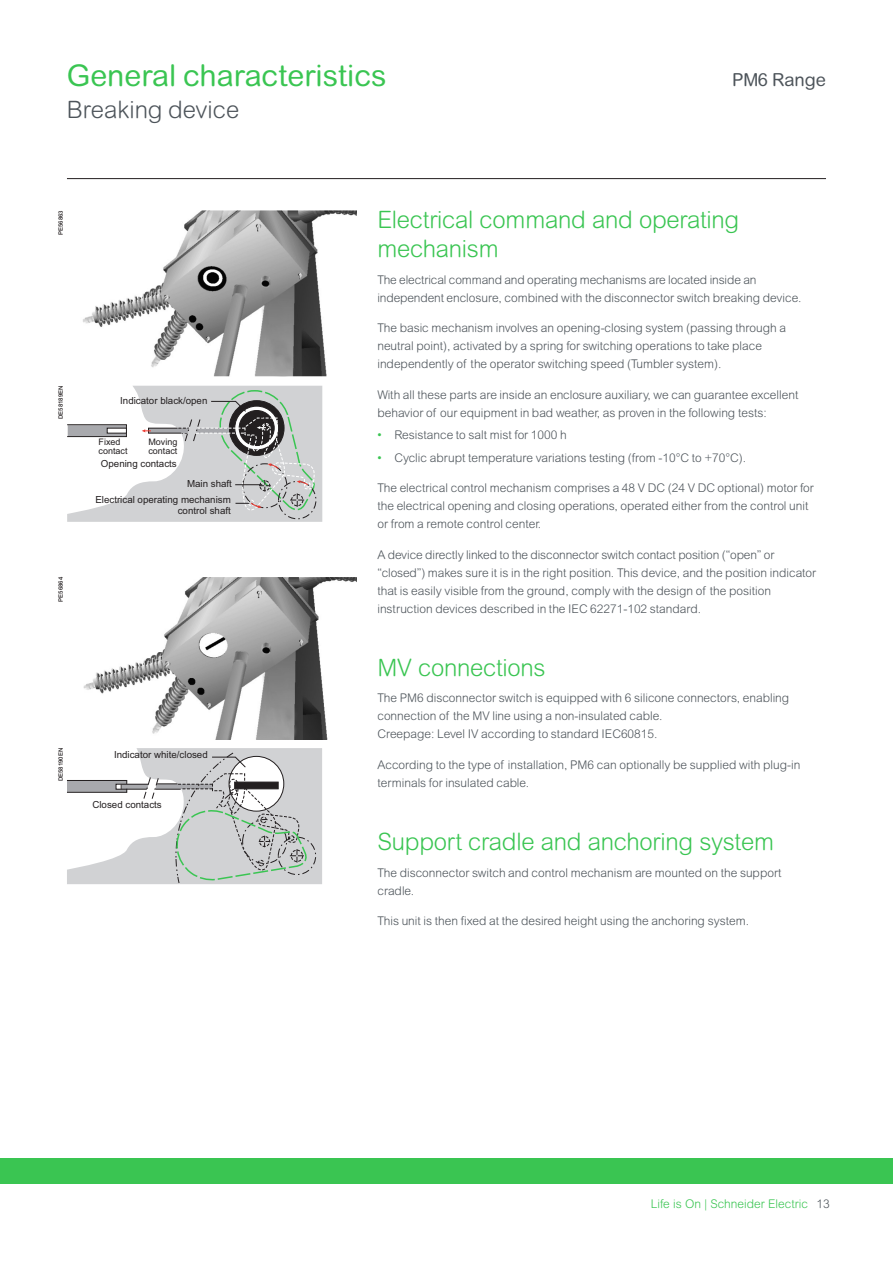
<style>
.page{position:relative;width:893px;height:1263px;background:#fff}
.page>*{position:absolute;margin:0;border:0;box-sizing:border-box;transform-origin:0 0}
.t1{font:30px "Arial Rounded MT Std";color:#3ac552}
.t2{font:300 24px/28.8px "Arial Rounded MT Std";letter-spacing:-.01em;color:#3ac552}
.t3{font:300 24px "Arial Rounded MT Std";color:#4d545a}
.t4{font:18px "Arial Rounded MT Std";color:#4d545a}
.t5{font:300 12px/18px "Arial Rounded MT Std";color:#4d545a}
.t6{font:300 12px "Arial Rounded MT Std";color:#3ac552}
.t7{font:9.75px/16.5px "Arial";color:#231f20;text-align:right}
.t8{font:9px/9px "Arial";color:#231f20}
.t9{font:500 6px "Arial MT Std";color:#231f20}
.s1{font-family:"Arial";font-weight:400;color:#3ac552}
.s2{color:#4d545a}
</style>
<div class="page">
<div style="left:0;top:1158px;width:893px;height:25px;background:#3ac552"></div>
<hr style="left:67px;top:178px;width:759px;height:1px;background:#231f20">
<svg style="left:67px;top:386px;width:255px;height:136px"></svg>
<svg style="left:67px;top:748px;width:255px;height:136px"></svg>
<div style="left:234px;top:782px;width:44px;height:7px;background:#231f20;border:1px solid #231f20"></div>
<img style="left:83px;top:210px;width:273px;height:167px">
<img style="left:83px;top:577px;width:273px;height:163px">
<h1 class="t1" style="left:67px;top:58px;width:321px">General characteristics</h1>
<h2 class="t3" style="left:67px;top:96px;width:174px">Breaking device</h2>
<h3 class="t4" style="left:732px;top:69px;width:95px">PM6 Range</h3>
<p class="t9" style="left:57px;top:235px;width:26px;rotate:-90deg">PE56863</p>
<p class="t9" style="left:57px;top:419px;width:35px;rotate:-90deg">DE58189EN</p>
<p class="t9" style="left:57px;top:602px;width:26px;rotate:-90deg">PE56864</p>
<p class="t7" style="left:120px;top:392px;width:89px">Indicator black/open</p>
<p class="t8" style="left:99px;top:438px;width:31px">Fixed contact</p>
<p class="t8" style="left:148px;top:438px;width:31px">Moving contact</p>
<p class="t7" style="left:101px;top:456px;width:77px">Opening contacts</p>
<p class="t7" style="left:95px;top:475px;width:138px">Main shaft<br>Electrical operating mechanism</p>
<p class="t7" style="left:178px;top:502px;width:55px">control shaft</p>
<p class="t9" style="left:57px;top:781px;width:35px;rotate:-90deg">DE58190EN</p>
<p class="t7" style="left:114px;top:747px;width:95px">Indicator white/closed</p>
<p class="t7" style="left:92px;top:797px;width:71px">Closed contacts</p>
<h2 class="t2" style="left:377px;top:205px;width:363px">Electrical command and operating mechanism</h2>
<p class="t5" style="left:377px;top:270px;width:426px">The electrical command and operating mechanisms are located inside an independent enclosure, combined with the disconnector switch breaking device.</p>
<p class="t5" style="left:377px;top:319px;width:410px">The basic mechanism involves an opening-closing system (passing through a neutral point), activated by a spring for switching operations to take place independently of the operator switching speed (Tumbler system).</p>
<p class="t5" style="left:377px;top:386px;width:423px">With all these parts are inside an enclosure auxiliary, we can guarantee excellent behavior of our equipment in bad weather, as proven in the following tests:</p>
<p class="t5" style="left:377px;top:426px;width:191px"><span class="s1">•</span> Resistance to salt mist for 1000 h</p>
<p class="t5" style="left:377px;top:448px;width:370px"><span class="s1">•</span> Cyclic abrupt temperature variations testing (from -10°C to +70°C).</p>
<p class="t5" style="left:377px;top:479px;width:438px">The electrical control mechanism comprises a 48 V DC (24 V DC optional) motor for the electrical opening and closing operations, operated either from the control unit or from a remote control center.</p>
<p class="t5" style="left:377px;top:546px;width:440px">A device directly linked to the disconnector switch contact position (“open” or “closed”) makes sure it is in the right position. This device, and the position indicator that is easily visible from the ground, comply with the design of the position instruction devices described in the IEC 62271-102 standard.</p>
<h2 class="t2" style="left:377px;top:653px;width:170px">MV connections</h2>
<p class="t5" style="left:377px;top:689px;width:413px">The PM6 disconnector switch is equipped with 6 silicone connectors, enabling connection of the MV line using a non-insulated cable.<br>Creepage: Level IV according to standard IEC60815.</p>
<p class="t5" style="left:377px;top:756px;width:424px">According to the type of installation, PM6 can optionally be supplied with plug-in terminals for insulated cable.</p>
<h2 class="t2" style="left:377px;top:827px;width:398px">Support cradle and anchoring system</h2>
<p class="t5" style="left:377px;top:863px;width:406px">The disconnector switch and control mechanism are mounted on the support cradle.</p>
<p class="t5" style="left:377px;top:912px;width:373px">This unit is then fixed at the desired height using the anchoring system.</p>
<p class="t6" style="left:651px;top:1197px;width:181px">Life is On | Schneider Electric <span class="s2">13</span></p>
</div>
